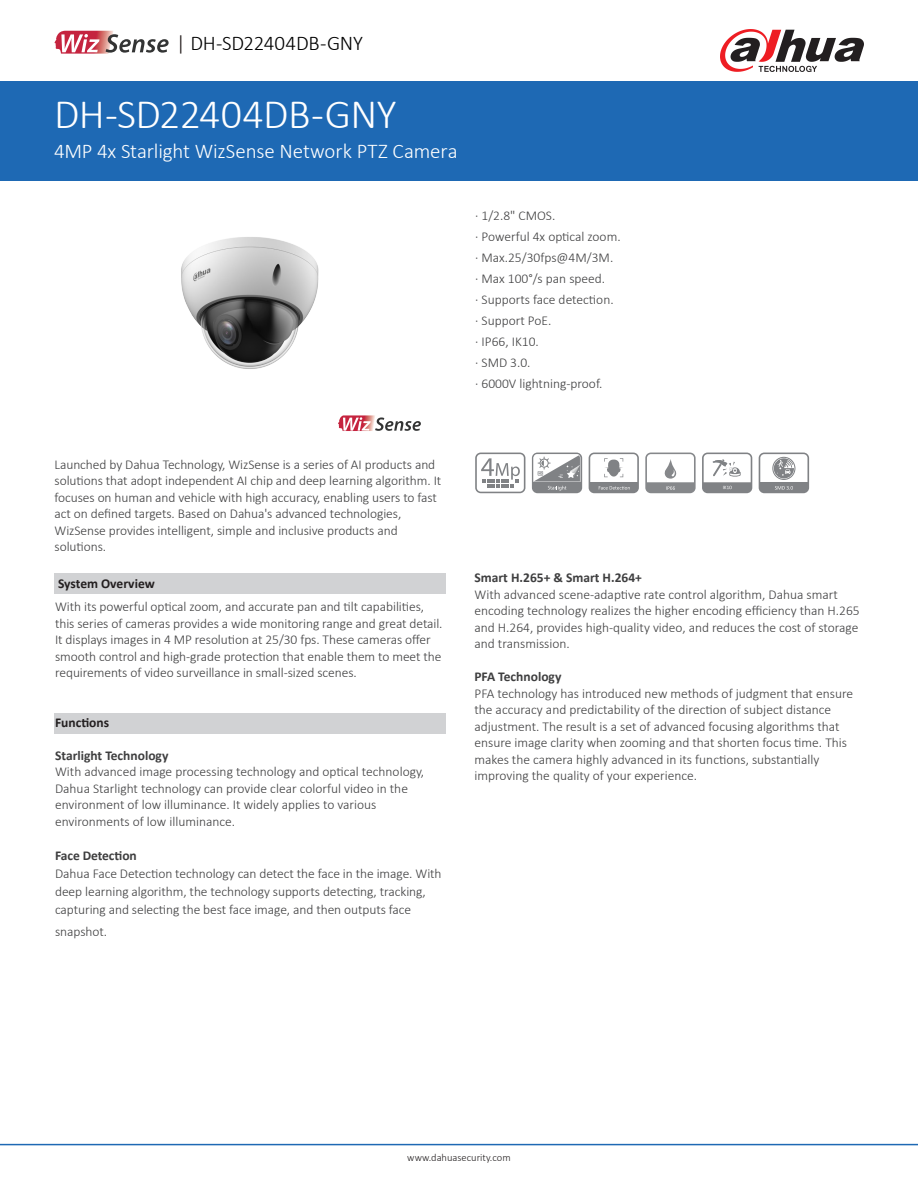
<style>
.page{position:relative;width:918px;height:1188px;background:#fff}
.page>*{position:absolute;margin:0;border:0;box-sizing:border-box;transform-origin:0 0}
.t1{font:300 42px "Calibri";letter-spacing:-.015em;color:#fff}
.t2{font:300 21px "Calibri";letter-spacing:-.01em;color:#fff}
.t3{font:300 21px "Calibri";letter-spacing:-.01em;color:#000}
.t4{font:300 13.5px/16.5px "Calibri";letter-spacing:-.005em;color:#3e3e3f}
.t5{font:700 13.5px "Calibri";color:#3e3e3f}
.t6{font:700 13.5px "Calibri";color:#231f20}
.t7{font:300 10.5px "Calibri";color:#231f20}
.s1{color:#1b1513}
</style>
<div class="page">
<div style="left:0;top:81px;width:918px;height:100px;background:#1e69b4"></div>
<hr style="left:0;top:1144px;width:918px;height:1px;background:#1e69b4">
<svg style="left:720px;top:29px;width:144px;height:43px"></svg>
<div style="left:54px;top:713px;width:391px;height:20px;background:#d1d2d4"></div>
<div style="left:55px;top:573px;width:391px;height:21px;background:#d1d2d4"></div>
<img style="left:181px;top:237px;width:138px;height:132px">
<svg style="left:532px;top:453px;width:50px;height:40px"></svg>
<svg style="left:702px;top:453px;width:50px;height:40px"></svg>
<svg style="left:645px;top:453px;width:51px;height:40px"></svg>
<svg style="left:589px;top:453px;width:50px;height:40px"></svg>
<svg style="left:759px;top:453px;width:50px;height:40px"></svg>
<svg style="left:475px;top:453px;width:50px;height:40px"></svg>
<svg style="left:338px;top:415px;width:83px;height:16px"></svg>
<svg style="left:55px;top:31px;width:114px;height:23px"></svg>
<p class="t3" style="left:176px;top:30px;width:189px"><span class="s1">|</span> DH-SD22404DB-GNY</p>
<p class="t1" style="left:54px;top:88px;width:344px">DH-SD22404DB-GNY</p>
<p class="t2" style="left:54px;top:138px;width:405px">4MP 4x Starlight WizSense Network PTZ Camera</p>
<p class="t4" style="left:475px;top:207px;width:82px">· 1/2.8" CMOS.</p>
<p class="t4" style="left:475px;top:228px;width:147px">· Powerful 4x optical zoom.</p>
<p class="t4" style="left:475px;top:249px;width:140px">· Max.25/30fps@4M/3M.</p>
<p class="t4" style="left:475px;top:270px;width:132px">· Max 100°/s pan speed.</p>
<p class="t4" style="left:475px;top:291px;width:140px">· Supports face detection.</p>
<p class="t4" style="left:475px;top:312px;width:78px">· Support PoE.</p>
<p class="t4" style="left:475px;top:333px;width:65px">· IP66, IK10.</p>
<p class="t4" style="left:475px;top:354px;width:57px">· SMD 3.0.</p>
<p class="t4" style="left:475px;top:375px;width:129px">· 6000V lightning-proof.</p>
<p class="t4" style="left:55px;top:456px;width:388px">Launched by Dahua Technology, WizSense is a series of AI products and solutions that adopt independent AI chip and deep learning algorithm. It focuses on human and vehicle with high accuracy, enabling users to fast act on defined targets. Based on Dahua's advanced technologies,</p>
<p class="t4" style="left:55px;top:522px;width:345px">WizSense provides intelligent, simple and inclusive products and</p>
<p class="t4" style="left:55px;top:538px;width:53px">solutions.</p>
<p class="t6" style="left:58px;top:574px;width:98px">System Overview</p>
<p class="t4" style="left:55px;top:599px;width:389px">With its powerful optical zoom, and accurate pan and tilt capabilities, this series of cameras provides a wide monitoring range and great detail.<br>It displays images in 4 MP resolution at 25/30 fps. These cameras offer smooth control and high-grade protection that enable them to meet the requirements of video surveillance in small-sized scenes.</p>
<p class="t6" style="left:55px;top:713px;width:56px">Functions</p>
<p class="t5" style="left:55px;top:746px;width:115px">Starlight Technology</p>
<p class="t4" style="left:55px;top:764px;width:371px">With advanced image processing technology and optical technology,<br>Dahua Starlight technology can provide clear colorful video in the</p>
<p class="t4" style="left:55px;top:797px;width:323px">environment of low illuminance. It widely applies to various</p>
<p class="t4" style="left:55px;top:813px;width:182px">environments of low illuminance.</p>
<p class="t5" style="left:55px;top:846px;width:83px">Face Detection</p>
<p class="t4" style="left:55px;top:865px;width:388px;line-height:18px">Dahua Face Detection technology can detect the face in the image. With deep learning algorithm, the technology supports detecting, tracking, capturing and selecting the best face image, and then outputs face</p>
<p class="t4" style="left:55px;top:923px;width:54px">snapshot.</p>
<p class="t5" style="left:474px;top:568px;width:169px">Smart H.265+ &amp; Smart H.264+</p>
<p class="t4" style="left:474px;top:586px;width:387px">With advanced scene-adaptive rate control algorithm, Dahua smart encoding technology realizes the higher encoding efficiency than H.265 and H.264, provides high-quality video, and reduces the cost of storage and transmission.</p>
<p class="t5" style="left:474px;top:667px;width:88px">PFA Technology</p>
<p class="t4" style="left:474px;top:685px;width:380px">PFA technology has introduced new methods of judgment that ensure the accuracy and predictability of the direction of subject distance adjustment. The result is a set of advanced focusing algorithms that ensure image clarity when zooming and that shorten focus time. This makes the camera highly advanced in its functions, substantially</p>
<p class="t4" style="left:474px;top:767px;width:224px">improving the quality of your experience.</p>
<p class="t7" style="left:407px;top:1151px;width:105px">www.dahuasecurity.com</p>
</div>
